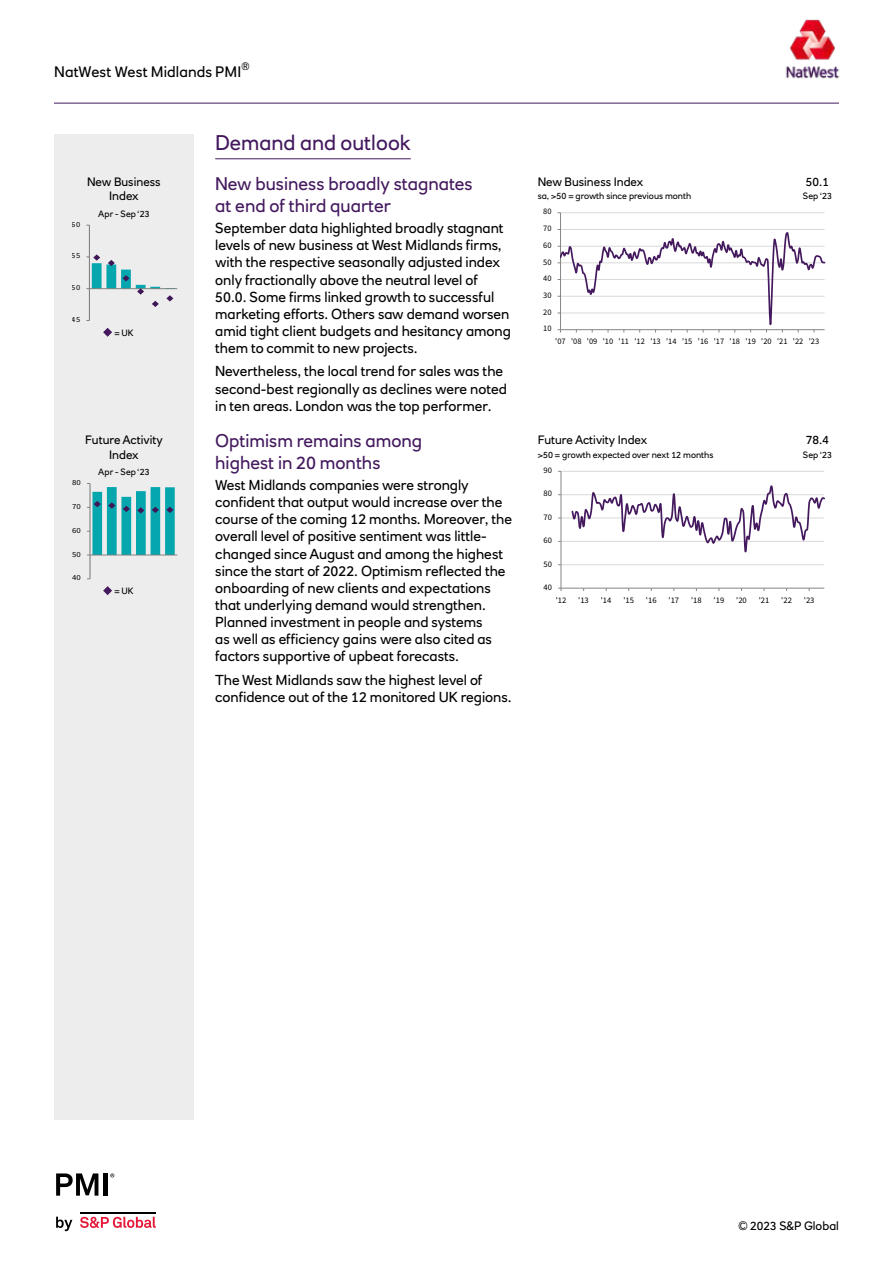
<style>
.page{position:relative;width:893px;height:1263px;background:#fff}
.page>*{position:absolute;margin:0;border:0;box-sizing:border-box;transform-origin:0 0}
.t1{font:21px "RN House Sans";color:#44195e}
.t2{font:18px/21.6px "RN House Sans";color:#44195e}
.t3{font:15px "RN House Sans";letter-spacing:.005em;color:#000}
.t4{font:14.25px/17.1px "RN House Sans";color:#000}
.t5{font:12px/14.4px "RN House Sans";color:#000;text-align:center}
.t6{font:10.5px "RN House Sans";color:#000}
.t7{font:9px "RN House Sans";color:#000}
.t8{font:8.4px "Source Sans Pro";letter-spacing:-.005em;color:#000}
.t9{font:7.65px "Source Sans Pro";letter-spacing:.005em;color:#000;scale:1.14 1}
.t10{font:7.65px "Source Sans Pro";letter-spacing:.005em;color:#000;scale:1.11 1}
</style>
<div class="page">
<hr style="left:54px;top:103px;width:785px;height:1px;background:#44195e">
<img style="left:785px;top:19px;width:55px;height:60px">
<svg style="left:56px;top:1217px;width:16px;height:14px"></svg>
<svg style="left:80px;top:1216px;width:76px;height:12px"></svg>
<hr style="left:80px;top:1212px;width:76px;height:1px;background:#000">
<svg style="left:56px;top:1173px;width:42px;height:23px"></svg>
<hr style="left:104px;top:1173px;width:4px;height:23px;background:#000">
<svg style="left:110px;top:1173px;width:4px;height:4px"></svg>
<div style="left:54px;top:134px;width:140px;height:986px;background:#ededed"></div>
<hr style="left:215px;top:159px;width:196px;height:1px;background:#44195e">
<hr style="left:560px;top:212px;width:265px;height:1px;background:#d9d9d9">
<hr style="left:560px;top:213px;width:1px;height:117px;background:#868686">
<svg style="left:558px;top:229px;width:267px;height:103px"></svg>
<hr style="left:89px;top:225px;width:1px;height:95px;background:#868686">
<hr style="left:89px;top:288px;width:88px;height:1px;background:#868686">
<svg style="left:86px;top:254px;width:89px;height:53px"></svg>
<hr style="left:90px;top:483px;width:1px;height:96px;background:#868686">
<hr style="left:90px;top:555px;width:87px;height:1px;background:#868686">
<svg style="left:87px;top:483px;width:88px;height:73px"></svg>
<hr style="left:561px;top:564px;width:263px;height:1px;background:#d9d9d9">
<hr style="left:561px;top:541px;width:263px;height:1px;background:#d9d9d9">
<hr style="left:561px;top:518px;width:263px;height:1px;background:#d9d9d9">
<hr style="left:561px;top:494px;width:263px;height:1px;background:#d9d9d9">
<hr style="left:561px;top:471px;width:263px;height:1px;background:#d9d9d9">
<hr style="left:561px;top:471px;width:1px;height:117px;background:#868686">
<hr style="left:561px;top:588px;width:263px;height:1px;background:#868686">
<svg style="left:570px;top:485px;width:255px;height:68px"></svg>
<svg style="left:103px;top:328px;width:9px;height:9px"></svg>
<svg style="left:103px;top:586px;width:9px;height:9px"></svg>
<p class="t6" style="left:241px;top:59px;width:10px">®</p>
<p class="t3" style="left:54px;top:63px;width:189px">NatWest West Midlands PMI</p>
<p class="t5" style="left:87px;top:174px;width:75px">New Business<br>Index</p>
<p class="t10" style="left:72px;top:219px;width:9px">60</p>
<p class="t10" style="left:72px;top:251px;width:9px">55</p>
<p class="t10" style="left:72px;top:283px;width:9px">50</p>
<p class="t10" style="left:72px;top:315px;width:9px">45</p>
<p class="t7" style="left:98px;top:208px;width:53px">Apr - Sep ‘23</p>
<p class="t7" style="left:114px;top:327px;width:21px">= UK</p>
<p class="t5" style="left:85px;top:433px;width:79px">Future Activity<br>Index</p>
<p class="t9" style="left:72px;top:478px;width:9px">80</p>
<p class="t9" style="left:72px;top:502px;width:9px">70</p>
<p class="t9" style="left:72px;top:525px;width:9px">60</p>
<p class="t9" style="left:72px;top:549px;width:9px">50</p>
<p class="t9" style="left:72px;top:573px;width:9px">40</p>
<p class="t7" style="left:98px;top:466px;width:53px">Apr - Sep ‘23</p>
<p class="t7" style="left:114px;top:585px;width:21px">= UK</p>
<h1 class="t1" style="left:215px;top:130px;width:197px">Demand and outlook</h1>
<p class="t2" style="left:215px;top:173px;width:259px">New business broadly stagnates at end of third quarter</p>
<p class="t4" style="left:215px;top:220px;width:297px">September data highlighted broadly stagnant levels of new business at West Midlands firms, with the respective seasonally adjusted index only fractionally above the neutral level of 50.0. Some firms linked growth to successful marketing efforts. Others saw demand worsen amid tight client budgets and hesitancy among them to commit to new projects.</p>
<p class="t4" style="left:215px;top:363px;width:293px">Nevertheless, the local trend for sales was the second-best regionally as declines were noted in ten areas. London was the top performer.</p>
<p class="t2" style="left:215px;top:430px;width:209px">Optimism remains among highest in 20 months</p>
<p class="t4" style="left:215px;top:476px;width:298px">West Midlands companies were strongly confident that output would increase over the course of the coming 12 months. Moreover, the overall level of positive sentiment was little&shy;changed since August and among the highest since the start of 2022. Optimism reflected the onboarding of new clients and expectations that underlying demand would strengthen.<br>Planned investment in people and systems<br>as well as efficiency gains were also cited as factors supportive of upbeat forecasts.</p>
<p class="t4" style="left:215px;top:671px;width:298px">The West Midlands saw the highest level of confidence out of the 12 monitored UK regions.</p>
<p class="t5" style="left:538px;top:174px;width:107px">New Business Index</p>
<p class="t7" style="left:538px;top:191px;width:155px">sa, &gt;50 = growth since previous month</p>
<p class="t8" style="left:543px;top:206px;width:10px">80</p>
<p class="t8" style="left:543px;top:223px;width:10px">70</p>
<p class="t8" style="left:543px;top:240px;width:10px">60</p>
<p class="t8" style="left:543px;top:257px;width:10px">50</p>
<p class="t8" style="left:543px;top:273px;width:10px">40</p>
<p class="t8" style="left:543px;top:290px;width:10px">30</p>
<p class="t8" style="left:543px;top:307px;width:10px">20</p>
<p class="t8" style="left:543px;top:323px;width:10px">10</p>
<p class="t5" style="left:806px;top:174px;width:25px">50.1</p>
<p class="t7" style="left:803px;top:191px;width:31px">Sep ‘23</p>
<p class="t8" style="left:555px;top:336px;width:265px">'07 '08 '09 '10 '11 '12 '13 '14 '15 '16 '17 '18 '19 '20 '21 '22 '23</p>
<p class="t5" style="left:538px;top:433px;width:111px">Future Activity Index</p>
<p class="t7" style="left:538px;top:449px;width:177px">&gt;50 = growth expected over next 12 months</p>
<p class="t7" style="left:803px;top:449px;width:31px">Sep ‘23</p>
<p class="t5" style="left:806px;top:433px;width:25px">78.4</p>
<p class="t8" style="left:543px;top:465px;width:10px">90</p>
<p class="t8" style="left:543px;top:488px;width:10px">80</p>
<p class="t8" style="left:543px;top:512px;width:10px">70</p>
<p class="t8" style="left:543px;top:535px;width:10px">60</p>
<p class="t8" style="left:543px;top:558px;width:10px">50</p>
<p class="t8" style="left:543px;top:582px;width:10px">40</p>
<p class="t8" style="left:556px;top:595px;width:12px">'12</p>
<p class="t8" style="left:578px;top:595px;width:12px">'13</p>
<p class="t8" style="left:601px;top:595px;width:12px">'14</p>
<p class="t8" style="left:623px;top:595px;width:12px">'15</p>
<p class="t8" style="left:646px;top:595px;width:12px">'16</p>
<p class="t8" style="left:668px;top:595px;width:12px">'17</p>
<p class="t8" style="left:691px;top:595px;width:12px">'18</p>
<p class="t8" style="left:714px;top:595px;width:12px">'19</p>
<p class="t8" style="left:736px;top:595px;width:12px">'20</p>
<p class="t8" style="left:759px;top:595px;width:12px">'21</p>
<p class="t8" style="left:781px;top:595px;width:12px">'22</p>
<p class="t8" style="left:804px;top:595px;width:12px">'23</p>
<p class="t5" style="left:739px;top:1218px;width:102px">© 2023 S&amp;P Global</p>
</div>
